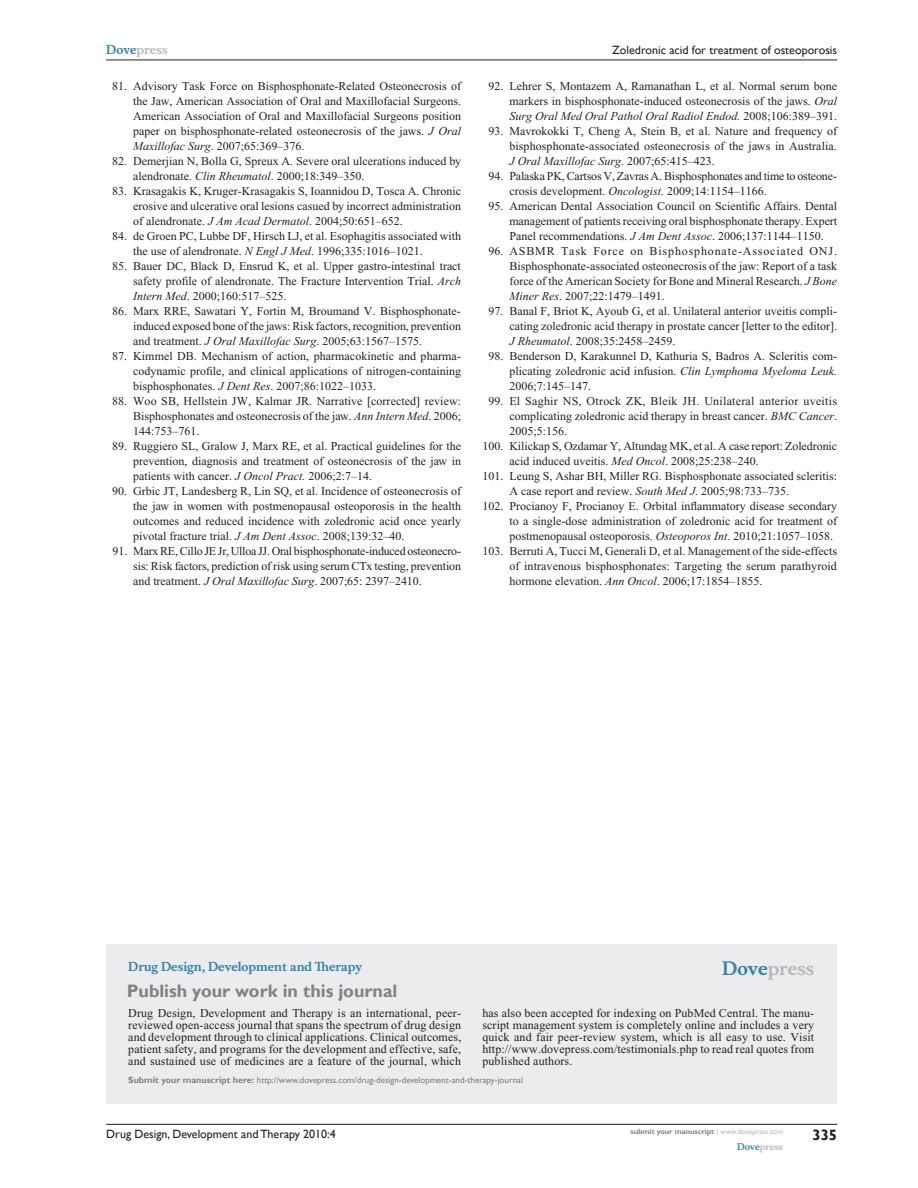
<style>
.page{position:relative;width:918px;height:1188px;background:#fff}
.page>*{position:absolute;margin:0;border:0;box-sizing:border-box;transform-origin:0 0}
.t1{font:700 18px "Gill Sans";color:#808285}
.t2{font:700 18px "Musee";color:#b8b9bc}
.t3{font:700 15px "Gill Sans";color:#231f20}
.t4{font:12px/15px "Times New Roman";color:#231f20;text-align:justify}
.t5{font:12px "Gill Sans";color:#231f20}
.t6{font:12px "Times New Roman";letter-spacing:.02em;color:#231f20}
.t7{font:700 12px "Musee";color:#3485ae}
.t8{font:700 12px "Musee";color:#b8b9bc}
.t9{font:9px "Gill Sans";color:#808285}
.t10{font:700 9px "Musee";color:#b8b9bc}
.t11{font:700 7.5px "Gill Sans";color:#808285}
.s1{color:#3485ae}
.s2{font-style:italic}
.s3{font-weight:700}
.s4{font-weight:400;color:#b8b9bc}
</style>
<div class="page">
<div style="left:106px;top:944px;width:731px;height:159px;background:#ececee"></div>
<hr style="left:106px;top:1124px;width:731px;height:1px;background:#231f20">
<hr style="left:106px;top:60px;width:731px;height:1px;background:#231f20">
<p class="t8" style="left:106px;top:43px;width:63px"><span class="s1">Dove</span>press</p>
<p class="t4" style="left:133px;top:79px;width:329px;text-indent:-21px">81. Advisory Task Force on Bisphosphonate-Related Osteonecrosis of the Jaw, American Association of Oral and Maxillofacial Surgeons.<br>American Association of Oral and Maxillofacial Surgeons position paper on bisphosphonate-related osteonecrosis of the jaws. <span class="s2">J Oral Maxillofac Surg</span>. 2007;65:369–376.</p>
<p class="t4" style="left:133px;top:154px;width:329px;text-indent:-21px">82. Demerjian N, Bolla G, Spreux A. Severe oral ulcerations induced by alendronate. <span class="s2">Clin Rheumatol</span>. 2000;18:349–350.</p>
<p class="t4" style="left:133px;top:184px;width:329px;text-indent:-21px">83. Krasagakis K, Kruger-Krasagakis S, Ioannidou D, Tosca A. Chronic erosive and ulcerative oral lesions casued by incorrect administration of alendronate. <span class="s2">J Am Acad Dermatol</span>. 2004;50:651–652.</p>
<p class="t4" style="left:133px;top:229px;width:329px;text-indent:-21px">84. de Groen PC, Lubbe DF, Hirsch LJ, et al. Esophagitis associated with the use of alendronate. <span class="s2">N Engl J Med</span>. 1996;335:1016–1021.</p>
<p class="t4" style="left:133px;top:259px;width:329px;text-indent:-21px">85. Bauer DC, Black D, Ensrud K, et al. Upper gastro-intestinal tract safety profile of alendronate. The Fracture Intervention Trial. <span class="s2">Arch Intern Med</span>. 2000;160:517–525.</p>
<p class="t4" style="left:133px;top:304px;width:329px;text-indent:-21px">86. Marx RRE, Sawatari Y, Fortin M, Broumand V. Bisphosphonate&shy;induced exposed bone of the jaws: Risk factors, recognition, prevention and treatment. <span class="s2">J Oral Maxillofac Surg</span>. 2005;63:1567–1575.</p>
<p class="t4" style="left:133px;top:349px;width:329px;text-indent:-21px">87. Kimmel DB. Mechanism of action, pharmacokinetic and pharma&shy;codynamic profile, and clinical applications of nitrogen-containing bisphosphonates. <span class="s2">J Dent Res</span>. 2007;86:1022–1033.</p>
<p class="t4" style="left:133px;top:394px;width:329px;text-indent:-21px">88. Woo SB, Hellstein JW, Kalmar JR. Narrative [corrected] review:<br>Bisphosphonates and osteonecrosis of the jaw. <span class="s2">Ann Intern Med</span>. 2006; 144:753–761.</p>
<p class="t4" style="left:133px;top:439px;width:329px;text-indent:-21px">89. Ruggiero SL, Gralow J, Marx RE, et al. Practical guidelines for the prevention, diagnosis and treatment of osteonecrosis of the jaw in patients with cancer. <span class="s2">J Oncol Pract.</span> 2006;2:7–14.</p>
<p class="t4" style="left:133px;top:484px;width:329px;text-indent:-21px">90. Grbic JT, Landesberg R, Lin SQ, et al. Incidence of osteonecrosis of the jaw in women with postmenopausal osteoporosis in the health outcomes and reduced incidence with zoledronic acid once yearly pivotal fracture trial. <span class="s2">J Am Dent Assoc</span>. 2008;139:32–40.</p>
<p class="t4" style="left:133px;top:544px;width:329px;text-indent:-21px">91. Marx RE, Cillo JE Jr, Ulloa JJ. Oral bisphosphonate-induced osteonecro&shy;sis: Risk factors, prediction of risk using serum CTx testing, prevention and treatment. <span class="s2">J Oral Maxillofac Surg</span>. 2007;65: 2397–2410.</p>
<p class="t5" style="left:612px;top:43px;width:227px">Zoledronic acid for treatment of osteoporosis</p>
<p class="t4" style="left:509px;top:79px;width:329px;text-indent:-21px">92. Lehrer S, Montazem A, Ramanathan L, et al. Normal serum bone markers in bisphosphonate-induced osteonecrosis of the jaws. <span class="s2">Oral Surg Oral Med Oral Pathol Oral Radiol Endod.</span> 2008;106:389–391.</p>
<p class="t4" style="left:509px;top:124px;width:329px;text-indent:-21px">93. Mavrokokki T, Cheng A, Stein B, et al. Nature and frequency of bisphosphonate-associated osteonecrosis of the jaws in Australia.<br><span class="s2">J Oral Maxillofac Surg</span>. 2007;65:415–423.</p>
<p class="t4" style="left:509px;top:169px;width:329px;text-indent:-21px">94. Palaska PK, Cartsos V, Zavras A. Bisphosphonates and time to osteone&shy;crosis development. <span class="s2">Oncologist.</span> 2009;14:1154–1166.</p>
<p class="t4" style="left:509px;top:199px;width:329px;text-indent:-21px">95. American Dental Association Council on Scientific Affairs. Dental management of patients receiving oral bisphosphonate therapy. Expert Panel recommendations. <span class="s2">J Am Dent Assoc</span>. 2006;137:1144–1150.</p>
<p class="t4" style="left:509px;top:244px;width:329px;text-indent:-21px">96. ASBMR Task Force on Bisphosphonate-Associated ONJ.<br>Bisphosphonate-associated osteonecrosis of the jaw: Report of a task force of the American Society for Bone and Mineral Research. <span class="s2">J Bone Miner Res</span>. 2007;22:1479–1491.</p>
<p class="t4" style="left:509px;top:304px;width:329px;text-indent:-21px">97. Banal F, Briot K, Ayoub G, et al. Unilateral anterior uveitis compli&shy;cating zoledronic acid therapy in prostate cancer [letter to the editor].<br><span class="s2">J Rheumatol</span>. 2008;35:2458–2459.</p>
<p class="t4" style="left:509px;top:349px;width:329px;text-indent:-21px">98. Benderson D, Karakunnel D, Kathuria S, Badros A. Scleritis com&shy;plicating zoledronic acid infusion. <span class="s2">Clin Lymphoma Myeloma Leuk.<br></span>2006;7:145–147.</p>
<p class="t6" style="left:488px;top:395px;width:350px">99. El Saghir NS, Otrock ZK, Bleik JH. Unilateral anterior uveitis</p>
<p class="t4" style="left:509px;top:409px;width:329px">complicating zoledronic acid therapy in breast cancer. <span class="s2">BMC Cancer</span>.</p>
<p class="t4" style="left:509px;top:424px;width:59px">2005;5:156.</p>
<p class="t4" style="left:482px;top:439px;width:356px">100. Kilickap S, Ozdamar Y, Altundag MK, et al. A case report: Zoledronic</p>
<p class="t4" style="left:509px;top:454px;width:251px">acid induced uveitis. <span class="s2">Med Oncol</span>. 2008;25:238–240.</p>
<p class="t4" style="left:482px;top:469px;width:356px">101. Leung S, Ashar BH, Miller RG. Bisphosphonate associated scleritis:</p>
<p class="t4" style="left:509px;top:484px;width:281px">A case report and review. <span class="s2">South Med J</span>. 2005;98:733–735.</p>
<p class="t4" style="left:482px;top:499px;width:356px">102. Procianoy F, Procianoy E. Orbital inflammatory disease secondary</p>
<p class="t4" style="left:509px;top:514px;width:329px">to a single-dose administration of zoledronic acid for treatment of</p>
<p class="t4" style="left:509px;top:529px;width:325px">postmenopausal osteoporosis. <span class="s2">Osteoporos Int</span>. 2010;21:1057–1058.</p>
<p class="t4" style="left:482px;top:544px;width:356px">103. Berruti A, Tucci M, Generali D, et al. Management of the side-effects</p>
<p class="t4" style="left:509px;top:559px;width:329px">of intravenous bisphosphonates: Targeting the serum parathyroid</p>
<p class="t4" style="left:509px;top:574px;width:254px">hormone elevation. <span class="s2">Ann Oncol</span>. 2006;17:1854–1855.</p>
<p class="t7" style="left:128px;top:959px;width:236px">Drug Design, Development and Therapy</p>
<h1 class="t1" style="left:127px;top:980px;width:272px">Publish your work in this journal</h1>
<h1 class="t2" style="left:722px;top:958px;width:94px"><span class="s1">Dove</span>press</h1>
<p class="t4" style="left:128px;top:1007px;width:335px;line-height:12px">Drug Design, Development and Therapy is an international, peer&shy;reviewed open-access journal that spans the spectrum of drug design and development through to clinical applications. Clinical outcomes, patient safety, and programs for the development and effective, safe, and sustained use of medicines are a feature of the journal, which</p>
<p class="t4" style="left:482px;top:1007px;width:333px;line-height:12px">has also been accepted for indexing on PubMed Central. The manu&shy;script management system is completely online and includes a very quick and fair peer-review system, which is all easy to use. Visit http://www.dovepress.com/testimonials.php to read real quotes from published authors.</p>
<p class="t9" style="left:128px;top:1075px;width:396px"><span class="s3">Submit your manuscript here:</span> http://www.dovepress.com/drug-design-development-and-therapy-journal</p>
<p class="t5" style="left:106px;top:1127px;width:231px">Drug Design, Development and Therapy 2010:4</p>
<p class="t11" style="left:631px;top:1127px;width:154px">submit your manuscript <span class="s4">| www.dovepress.com</span></p>
<p class="t10" style="left:737px;top:1141px;width:48px"><span class="s1">Dove</span>press</p>
<p class="t3" style="left:812px;top:1126px;width:26px">335</p>
</div>
